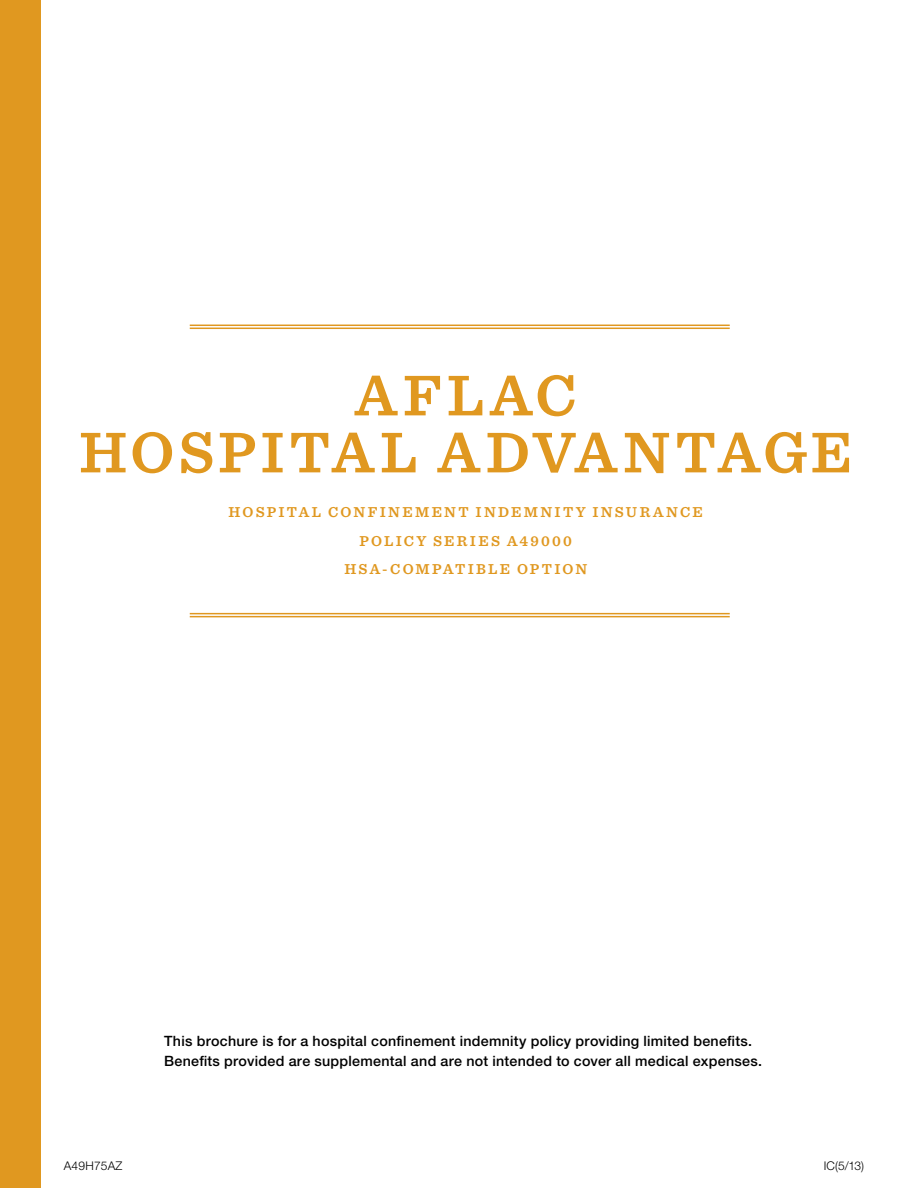
<style>
.page{position:relative;width:918px;height:1188px;background:#fff}
.page>*{position:absolute;margin:0;border:0;box-sizing:border-box;transform-origin:0 0}
.t1{font:600 60px/57px "Sentinel";letter-spacing:.075em;color:#e09820}
.t2{font:600 15px/28.5px "Sentinel";letter-spacing:.145em;color:#e09820}
.t3{font:500 14.25px/20.2px "Helvetica Neue CELT";letter-spacing:.02em;color:#000}
.t4{font:300 12px "Helvetica Neue CELT";letter-spacing:.02em;color:#000}
</style>
<div class="page">
<hr style="left:190px;top:325px;width:540px;height:1px;background:#e09820">
<hr style="left:190px;top:328px;width:540px;height:1px;background:#e09820">
<hr style="left:190px;top:613px;width:540px;height:1px;background:#e09820">
<hr style="left:190px;top:616px;width:540px;height:1px;background:#e09820">
<div style="left:0;top:0;width:40px;height:1188px;background:#e09820"></div>
<h1 class="t1" style="left:79px;top:365px;width:544px;text-indent:276px">AFLAC<br>HOSPITAL ADVANTA</h1>
<h1 class="t1" style="left:763px;top:422px;width:79px">GE</h1>
<p class="t2" style="left:359px;top:498px;width:345px;text-indent:-131px">HOSPITAL CONFINEMENT INDEMNITY INSURANCE<br>POLIC</p>
<p class="t2" style="left:344px;top:526px;width:244px;text-indent:72px">Y SERIES A49000<br>HSA-COMPATIBLE OPTION</p>
<p class="t3" style="left:164px;top:1031px;width:599px">This brochure is for a hospital confinement indemnity policy providing limited benefits.<br>Benefits provided are supplemental and are not intended to cover all medical expenses.</p>
<p class="t4" style="left:64px;top:1158px;width:60px">A49H75AZ</p>
<p class="t4" style="left:824px;top:1158px;width:42px">IC(5/13)</p>
</div>
